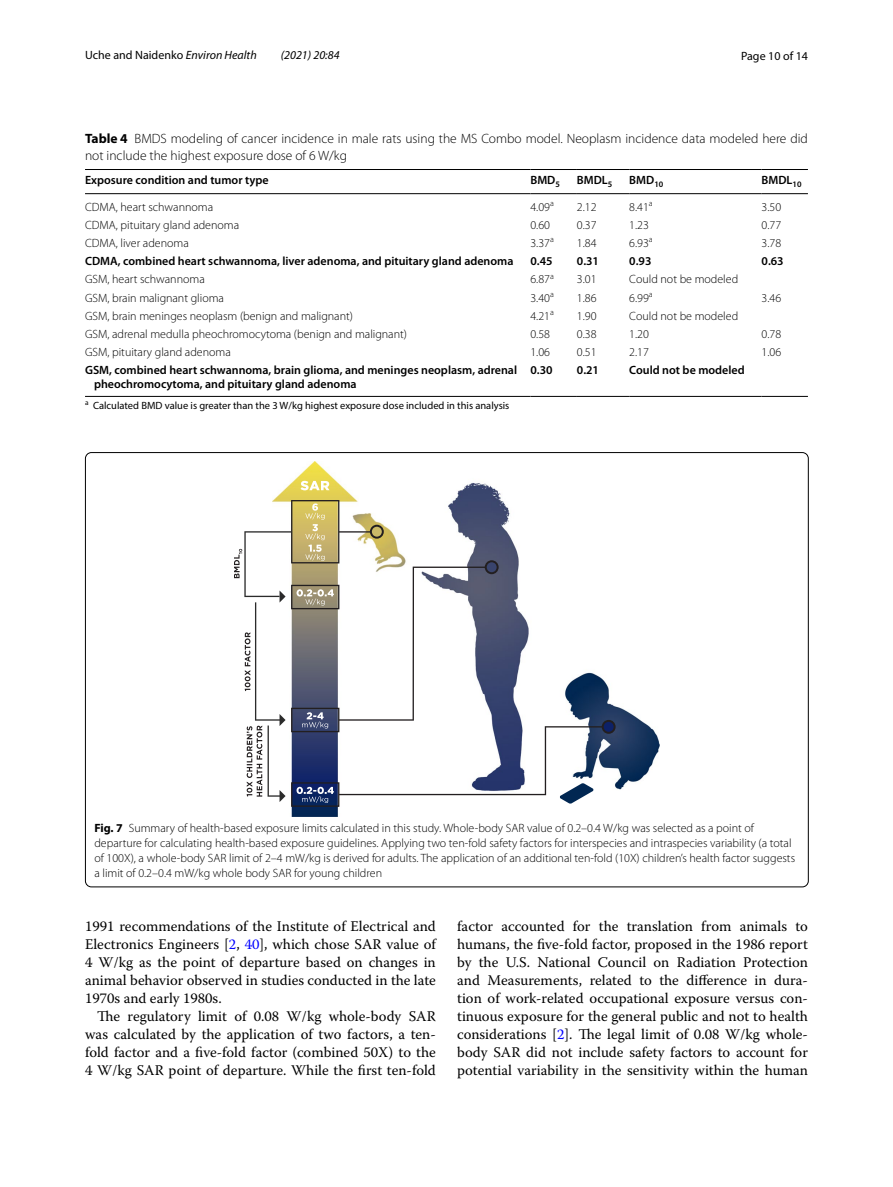
<style>
.page{position:relative;width:893px;height:1187px;background:#fff}
.page>*{position:absolute;margin:0;border:0;box-sizing:border-box;transform-origin:0 0}
.t1{font:14.7px/18px "Warnock Pro";color:#000;text-align:justify}
.t2{font:300 13.5px/16.5px "Myriad Pro";color:#000}
.t3{font:300 12px/15px "Myriad Pro";color:#000}
.t4{font:600 12px/13.5px "Myriad Pro";color:#000}
.t5{font:12px "Myriad Pro";color:#000}
.t6{font:italic 12px "Myriad Pro";color:#000}
.t7{font:10.5px "Myriad Pro";color:#000}
.s1{font-style:italic}
.s2{font-weight:700}
.s3{color:#00f}
</style>
<div class="page">
<hr style="left:85px;top:169px;width:445px;height:1px;background:#000">
<hr style="left:85px;top:193px;width:445px;height:1px;background:#000">
<hr style="left:530px;top:169px;width:47px;height:1px;background:#000">
<hr style="left:530px;top:193px;width:47px;height:1px;background:#000">
<hr style="left:577px;top:169px;width:52px;height:1px;background:#000">
<hr style="left:577px;top:193px;width:52px;height:1px;background:#000">
<hr style="left:629px;top:169px;width:133px;height:1px;background:#000">
<hr style="left:629px;top:193px;width:133px;height:1px;background:#000">
<hr style="left:762px;top:169px;width:46px;height:1px;background:#000">
<hr style="left:762px;top:193px;width:46px;height:1px;background:#000">
<hr style="left:85px;top:396px;width:445px;height:1px;background:#000">
<hr style="left:530px;top:396px;width:47px;height:1px;background:#000">
<hr style="left:577px;top:396px;width:52px;height:1px;background:#000">
<hr style="left:629px;top:396px;width:133px;height:1px;background:#000">
<hr style="left:762px;top:396px;width:46px;height:1px;background:#000">
<img style="left:273px;top:461px;width:387px;height:355px">
<svg style="left:300px;top:481px;width:29px;height:9px"></svg>
<svg style="left:234px;top:500px;width:382px;height:306px"></svg>
<p class="t5" style="left:85px;top:48px;width:173px">Uche and Naidenko <span class="s1">Environ Health</span></p>
<p class="t6" style="left:281px;top:48px;width:60px">(2021) 20:84</p>
<p class="t5" style="left:741px;top:48px;width:68px">Page 10 of 14</p>
<p class="t2" style="left:85px;top:130px;width:724px"><span class="s2">Table 4</span> BMDS modeling of cancer incidence in male rats using the MS Combo model. Neoplasm incidence data modeled here did not include the highest exposure dose of 6 W/kg</p>
<p class="t4" style="left:85px;top:173px;width:185px">Exposure condition and tumor type</p>
<p class="t4" style="left:530px;top:173px;width:31px">BMD<sub>5</sub></p>
<p class="t4" style="left:577px;top:173px;width:37px">BMDL<sub>5</sub></p>
<p class="t4" style="left:629px;top:173px;width:36px">BMD<sub>10</sub></p>
<p class="t4" style="left:762px;top:173px;width:41px">BMDL<sub>10</sub></p>
<p class="t3" style="left:85px;top:199px;width:130px">CDMA, heart schwannoma</p>
<p class="t3" style="left:530px;top:199px;width:25px">4.09<sup>a</sup></p>
<p class="t3" style="left:577px;top:199px;width:21px">2.12</p>
<p class="t3" style="left:629px;top:199px;width:25px">8.41<sup>a</sup></p>
<p class="t3" style="left:762px;top:199px;width:21px">3.50</p>
<p class="t3" style="left:85px;top:218px;width:156px">CDMA, pituitary gland adenoma</p>
<p class="t3" style="left:530px;top:218px;width:21px">0.60</p>
<p class="t3" style="left:577px;top:218px;width:21px">0.37</p>
<p class="t3" style="left:629px;top:218px;width:21px">1.23</p>
<p class="t3" style="left:762px;top:218px;width:21px">0.77</p>
<p class="t3" style="left:85px;top:236px;width:105px">CDMA, liver adenoma</p>
<p class="t3" style="left:530px;top:236px;width:25px">3.37<sup>a</sup></p>
<p class="t3" style="left:577px;top:236px;width:21px">1.84</p>
<p class="t3" style="left:629px;top:236px;width:25px">6.93<sup>a</sup></p>
<p class="t3" style="left:762px;top:236px;width:21px">3.78</p>
<p class="t4" style="left:85px;top:254px;width:430px">CDMA, combined heart schwannoma, liver adenoma, and pituitary gland adenoma</p>
<p class="t4" style="left:530px;top:254px;width:24px">0.45</p>
<p class="t4" style="left:577px;top:254px;width:24px">0.31</p>
<p class="t4" style="left:629px;top:254px;width:24px">0.93</p>
<p class="t4" style="left:762px;top:254px;width:24px">0.63</p>
<p class="t3" style="left:85px;top:272px;width:121px">GSM, heart schwannoma</p>
<p class="t3" style="left:530px;top:272px;width:25px">6.87<sup>a</sup></p>
<p class="t3" style="left:577px;top:272px;width:21px">3.01</p>
<p class="t3" style="left:629px;top:272px;width:110px">Could not be modeled</p>
<p class="t3" style="left:85px;top:290px;width:140px">GSM, brain malignant glioma</p>
<p class="t3" style="left:530px;top:290px;width:25px">3.40<sup>a</sup></p>
<p class="t3" style="left:577px;top:290px;width:21px">1.86</p>
<p class="t3" style="left:629px;top:290px;width:25px">6.99<sup>a</sup></p>
<p class="t3" style="left:762px;top:290px;width:21px">3.46</p>
<p class="t3" style="left:85px;top:308px;width:269px">GSM, brain meninges neoplasm (benign and malignant)</p>
<p class="t3" style="left:530px;top:308px;width:25px">4.21<sup>a</sup></p>
<p class="t3" style="left:577px;top:308px;width:21px">1.90</p>
<p class="t3" style="left:629px;top:308px;width:110px">Could not be modeled</p>
<p class="t3" style="left:85px;top:326px;width:323px">GSM, adrenal medulla pheochromocytoma (benign and malignant)</p>
<p class="t3" style="left:530px;top:326px;width:21px">0.58</p>
<p class="t3" style="left:577px;top:326px;width:21px">0.38</p>
<p class="t3" style="left:629px;top:326px;width:21px">1.20</p>
<p class="t3" style="left:762px;top:326px;width:21px">0.78</p>
<p class="t3" style="left:85px;top:345px;width:147px">GSM, pituitary gland adenoma</p>
<p class="t3" style="left:530px;top:345px;width:21px">1.06</p>
<p class="t3" style="left:577px;top:345px;width:21px">0.51</p>
<p class="t3" style="left:629px;top:345px;width:21px">2.17</p>
<p class="t3" style="left:762px;top:345px;width:21px">1.06</p>
<p class="t4" style="left:94px;top:363px;width:425px;text-indent:-9px">GSM, combined heart schwannoma, brain glioma, and meninges neoplasm, adrenal pheochromocytoma, and pituitary gland adenoma</p>
<p class="t4" style="left:530px;top:363px;width:24px">0.30</p>
<p class="t4" style="left:577px;top:363px;width:24px">0.21</p>
<p class="t4" style="left:629px;top:363px;width:117px">Could not be modeled</p>
<p class="t7" style="left:85px;top:399px;width:426px"><sup>a</sup> Calculated BMD value is greater than the 3 W/kg highest exposure dose included in this analysis</p>
<p class="t3" style="left:94px;top:820px;width:702px"><span class="s2">Fig. 7</span> Summary of health-based exposure limits calculated in this study. Whole-body SAR value of 0.2–0.4 W/kg was selected as a point of departure for calculating health-based exposure guidelines. Applying two ten-fold safety factors for interspecies and intraspecies variability (a total of 100X), a whole-body SAR limit of 2–4 mW/kg is derived for adults. The application of an additional ten-fold (10X) children’s health factor suggests a limit of 0.2–0.4 mW/kg whole body SAR for young children</p>
<p class="t1" style="left:85px;top:917px;width:352px">1991 recommendations of the Institute of Electrical and Electronics Engineers [<span class="s3">2</span>, <span class="s3">40</span>], which chose SAR value of 4 W/kg as the point of departure based on changes in animal behavior observed in studies conducted in the late 1970s and early 1980s.</p>
<p class="t1" style="left:85px;top:1007px;width:352px;text-indent:12px">The regulatory limit of 0.08 W/kg whole-body SAR was calculated by the application of two factors, a ten&shy;fold factor and a five-fold factor (combined 50X) to the 4 W/kg SAR point of departure. While the first ten-fold</p>
<p class="t1" style="left:457px;top:917px;width:352px">factor accounted for the translation from animals to humans, the five-fold factor, proposed in the 1986 report by the U.S. National Council on Radiation Protection and Measurements, related to the difference in dura&shy;tion of work-related occupational exposure versus con&shy;tinuous exposure for the general public and not to health considerations [<span class="s3">2</span>]. The legal limit of 0.08 W/kg whole&shy;body SAR did not include safety factors to account for potential variability in the sensitivity within the human</p>
</div>
